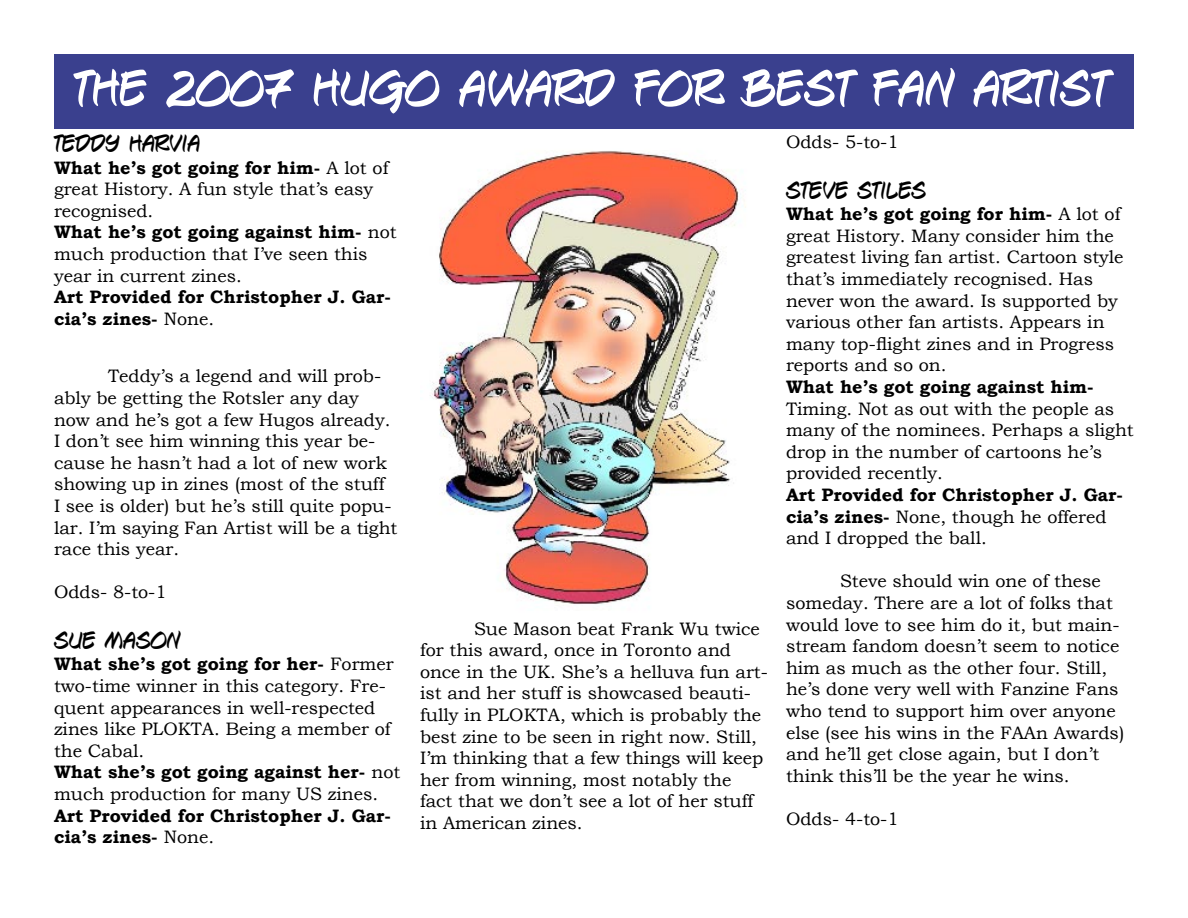
<style>
.page{position:relative;width:1188px;height:918px;background:#fff}
.page>*{position:absolute;margin:0;border:0;box-sizing:border-box;transform-origin:0 0}
.t1{font:51px "Keelhauled BB";color:#fff}
.t2{font:24px "Keelhauled BB";color:#000}
.t3{font:18px/21.6px "Bookman Old Style";color:#000}
.t4{font:700 18px/21.6px "Bookman Old Style";color:#000}
.s1{font-weight:700}
.s2{font-weight:400}
</style>
<div class="page">
<div style="left:54px;top:54px;width:1080px;height:75px;background:#3a408e"></div>
<img style="left:430px;top:151px;width:316px;height:454px">
<h1 class="t1" style="left:74px;top:62px;width:1036px">THE 2007 HUGO AWARD FOR BEST FAN ARTIST</h1>
<h2 class="t2" style="left:54px;top:131px;width:148px">TEDDY HARVIA</h2>
<p class="t3" style="left:54px;top:157px;width:344px"><span class="s1">What he’s got going for him-</span> A lot of great History. A fun style that’s easy recognised.<br><span class="s1">What he’s got going against him-</span> not much production that I’ve seen this year in current zines.</p>
<p class="t4" style="left:54px;top:286px;width:338px">Art Provided for Christopher J. Gar&shy;cia’s zines- <span class="s2">None.</span></p>
<p class="t3" style="left:786px;top:131px;width:114px">Odds- 5-to-1</p>
<h2 class="t2" style="left:786px;top:178px;width:142px">STEVE STILES</h2>
<p class="t3" style="left:786px;top:203px;width:339px"><span class="s1">What he’s got going for him-</span> A lot of great History. Many consider him the greatest living fan artist. Cartoon style that’s immediately recognised. Has never won the award. Is supported by various other fan artists. Appears in many top-flight zines and in Progress reports and so on.</p>
<p class="t4" style="left:786px;top:376px;width:309px">What he’s got going against him-</p>
<p class="t3" style="left:786px;top:398px;width:349px">Timing. Not as out with the people as many of the nominees. Perhaps a slight drop in the number of cartoons he’s provided recently.</p>
<p class="t4" style="left:786px;top:484px;width:338px">Art Provided for Christopher J. Gar&shy;cia’s zines- <span class="s2">None, though he offered and I dropped the ball.</span></p>
<p class="t3" style="left:786px;top:571px;width:340px;text-indent:54px">Steve should win one of these someday. There are a lot of folks that would love to see him do it, but main&shy;stream fandom doesn’t seem to notice him as much as the other four. Still, he’s done very well with Fanzine Fans who tend to support him over anyone else (see his wins in the FAAn Awards) and he’ll get close again, but I don’t think this’ll be the year he wins.</p>
<p class="t3" style="left:786px;top:808px;width:114px">Odds- 4-to-1</p>
<p class="t3" style="left:54px;top:365px;width:345px;text-indent:54px">Teddy’s a legend and will prob&shy;ably be getting the Rotsler any day now and he’s got a few Hugos already.<br>I don’t see him winning this year be&shy;cause he hasn’t had a lot of new work showing up in zines (most of the stuff<br>I see is older) but he’s still quite popu&shy;lar. I’m saying Fan Artist will be a tight race this year.</p>
<p class="t3" style="left:54px;top:581px;width:114px">Odds- 8-to-1</p>
<h2 class="t2" style="left:54px;top:628px;width:128px">SUE MASON</h2>
<p class="t3" style="left:54px;top:653px;width:348px"><span class="s1">What she’s got going for her-</span> Former two-time winner in this category. Fre&shy;quent appearances in well-respected zines like PLOKTA. Being a member of the Cabal.<br><span class="s1">What she’s got going against her-</span> not much production for many US zines.</p>
<p class="t4" style="left:54px;top:804px;width:338px">Art Provided for Christopher J. Gar&shy;cia’s zines- <span class="s2">None.</span></p>
<p class="t3" style="left:420px;top:618px;width:350px;text-indent:54px">Sue Mason beat Frank Wu twice for this award, once in Toronto and once in the UK. She’s a helluva fun art&shy;ist and her stuff is showcased beauti&shy;fully in PLOKTA, which is probably the best zine to be seen in right now. Still, I’m thinking that a few things will keep her from winning, most notably the fact that we don’t see a lot of her stuff in American zines.</p>
</div>
